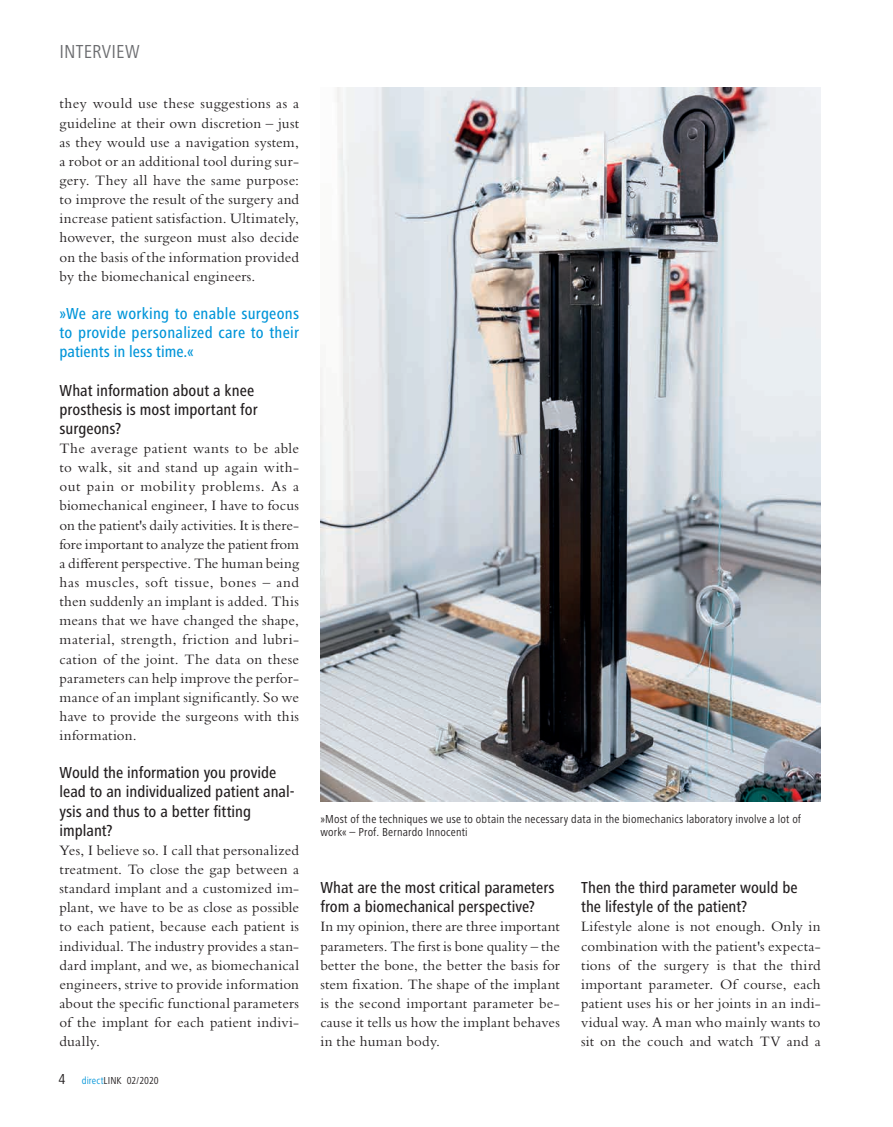
<style>
.page{position:relative;width:893px;height:1127px;background:#fff}
.page>*{position:absolute;margin:0;border:0;box-sizing:border-box;transform-origin:0 0}
.t1{font:condensed 19.5px "Frutiger Next LT";letter-spacing:.01em;color:#6c6d70}
.t2{font:500 condensed 16.5px/19.2px "Frutiger Next LT";color:#231f20}
.t3{font:500 condensed 16.5px/19.2px "Frutiger Next LT";letter-spacing:.01em;color:#0095d9;text-align:justify}
.t4{font:15px/19.2px "Bembo MT Pro";letter-spacing:.01em;color:#231f20;text-align:justify}
.t5{font:condensed 12px/13.5px "Frutiger Next LT";letter-spacing:.015em;color:#231f20}
.t6{font:condensed 10.5px "Frutiger Next LT";letter-spacing:.005em;color:#231f20}
.s1{font-size:15px}
.s2{color:#0095d9}
</style>
<div class="page">
<img style="left:320px;top:87px;width:501px;height:714px">
<h1 class="t1" style="left:60px;top:41px;width:82px">INTERVIEW</h1>
<p class="t4" style="left:60px;top:94px;width:241px">they would use these suggestions as a guideline at their own discretion – just as they would use a navigation system, a robot or an additional tool during sur&shy;gery. They all have the same purpose: to improve the result of the surgery and increase patient satisfaction. Ultimately, however, the surgeon must also decide on the basis of the information provided by the biomechanical engineers.</p>
<p class="t3" style="left:60px;top:304px;width:241px">»We are working to enable surgeons to provide personalized care to their patients in less time.«</p>
<p class="t2" style="left:60px;top:380px;width:200px">What information about a knee prosthesis is most important for surgeons?</p>
<p class="t4" style="left:60px;top:438px;width:241px">The average patient wants to be able to walk, sit and stand up again with&shy;out pain or mobility problems. As a biomechanical engineer, I have to focus on the patient's daily activities. It is there&shy;fore important to analyze the patient from a different perspective. The human being has muscles, soft tissue, bones – and then suddenly an implant is added. This means that we have changed the shape, material, strength, friction and lubri&shy;cation of the joint. The data on these parameters can help improve the perfor&shy;mance of an implant significantly. So we have to provide the surgeons with this information.</p>
<p class="t2" style="left:60px;top:763px;width:237px">Would the information you provide lead to an individualized patient anal&shy;ysis and thus to a better fitting implant?</p>
<p class="t4" style="left:60px;top:840px;width:241px">Yes, I believe so. I call that personalized treatment. To close the gap between a standard implant and a customized im&shy;plant, we have to be as close as possible to each patient, because each patient is individual. The industry provides a stan&shy;dard implant, and we, as biomechanical engineers, strive to provide information about the specific functional parameters of the implant for each patient indivi&shy;dually.</p>
<p class="t6" style="left:58px;top:1075px;width:102px"><span class="s1">4</span> <span class="s2">direct</span>LINK 02/2020</p>
<p class="t5" style="left:320px;top:812px;width:482px">»Most of the techniques we use to obtain the necessary data in the biomechanics laboratory involve a lot of work« – Prof. Bernardo Innocenti</p>
<p class="t2" style="left:320px;top:878px;width:236px">What are the most critical parameters from a biomechanical perspective?</p>
<p class="t4" style="left:320px;top:917px;width:241px">In my opinion, there are three important parameters. The first is bone quality – the better the bone, the better the basis for stem fixation. The shape of the implant is the second important parameter be&shy;cause it tells us how the implant behaves in the human body.</p>
<p class="t2" style="left:581px;top:878px;width:218px">Then the third parameter would be the lifestyle of the patient?</p>
<p class="t4" style="left:581px;top:917px;width:241px">Lifestyle alone is not enough. Only in combination with the patient's expecta&shy;tions of the surgery is that the third important parameter. Of course, each patient uses his or her joints in an indi&shy;vidual way. A man who mainly wants to sit on the couch and watch TV and a</p>
</div>
